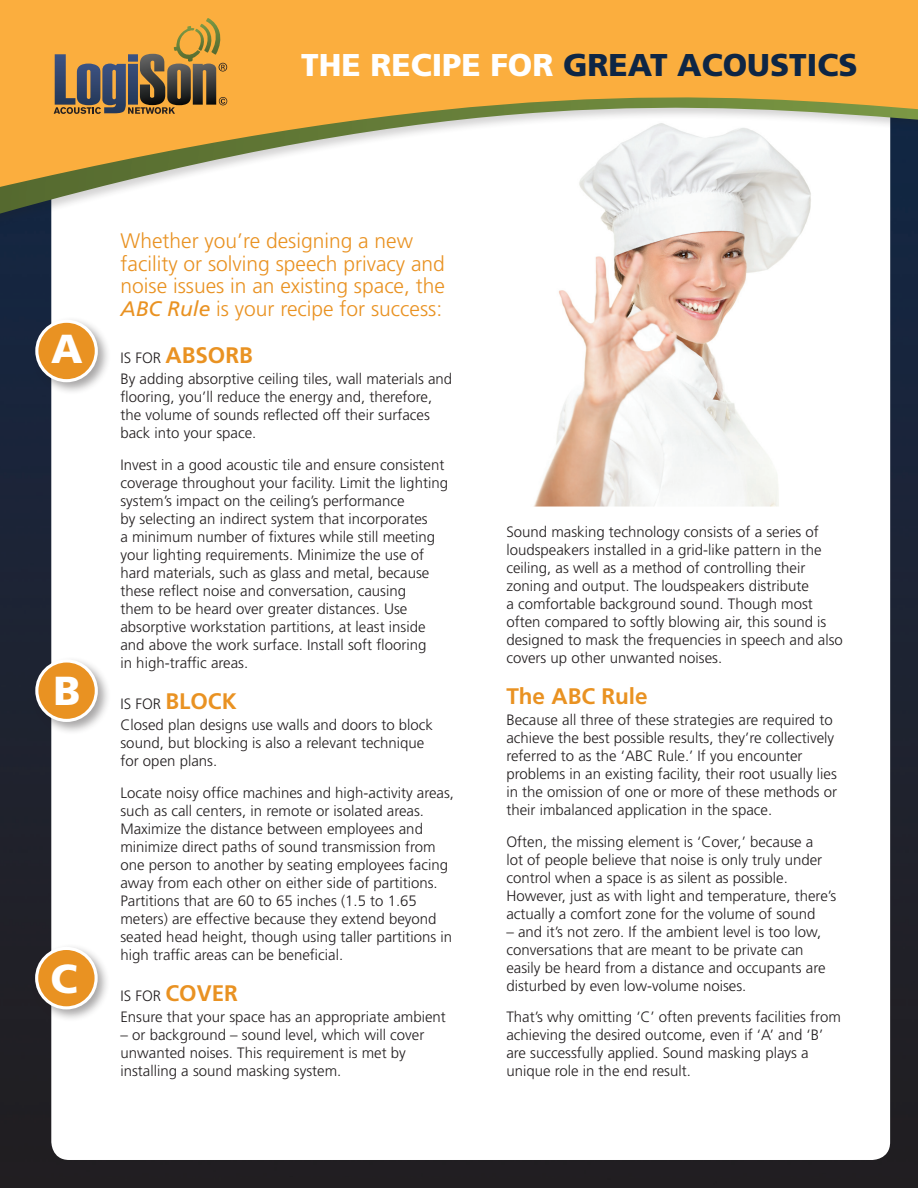
<style>
.page{position:relative;width:918px;height:1188px;background:#fff}
.page>*{position:absolute;margin:0;border:0;box-sizing:border-box;transform-origin:0 0}
.t1{font:900 40.5px "Frutiger LT Std";color:#fff}
.t2{font:900 31.5px "Frutiger LT Std";color:#0e2645}
.t3{font:700 22.5px "Frutiger LT Std";color:#e99222}
.t4{font:300 21px/22.5px "Frutiger LT Std";color:#e99222}
.t5{font:300 15px/18px "Frutiger LT Std";color:#231f20}
.s1{color:#fff}
.s2{font-weight:400;font-style:italic}
.s3{font-weight:300;font-size:15px;color:#231f20}
.s4{font-weight:700;font-size:22.5px;color:#e99222}
</style>
<div class="page">
<img style="left:0;top:230px;width:918px;height:958px">
<div style="left:51px;top:43px;width:839px;height:1117px;background:#fff;border-radius:18px"></div>
<div style="left:0;top:0;width:918px;height:230px;background:#231f20;opacity:.2"></div>
<svg style="left:0;top:190px;width:918px;height:24px"></svg>
<svg style="left:0;top:0;width:918px;height:190px;fill:#fbae3e"></svg>
<svg style="left:54px;top:18px;width:173px;height:96px;background:#af8444"></svg>
<div style="left:32px;top:316px;width:79px;height:79px;background:#231f20;opacity:.4"></div>
<div style="left:37px;top:321px;width:59px;height:60px;background:#e99222;border-radius:50%"></div>
<div style="left:35px;top:320px;width:63px;height:62px;border:3px solid #fff;border-radius:50%"></div>
<div style="left:32px;top:656px;width:79px;height:79px;background:#231f20;opacity:.4"></div>
<div style="left:37px;top:661px;width:59px;height:59px;background:#e99222;border-radius:50%"></div>
<div style="left:35px;top:659px;width:63px;height:63px;border:3px solid #fff;border-radius:50%"></div>
<div style="left:31px;top:943px;width:80px;height:79px;background:#231f20;opacity:.4"></div>
<div style="left:37px;top:948px;width:59px;height:60px;background:#e99222;border-radius:50%"></div>
<div style="left:35px;top:947px;width:63px;height:62px;border:3px solid #fff;border-radius:50%"></div>
<img style="left:528px;top:121px;width:289px;height:386px">
<h2 class="t2" style="left:301px;top:46px;width:558px"><span class="s1">THE RECIPE FOR</span> GREAT ACOUSTICS</h2>
<h1 class="t1" style="left:51px;top:324px;width:33px">A</h1>
<h1 class="t1" style="left:53px;top:667px;width:29px">B</h1>
<h1 class="t1" style="left:50px;top:954px;width:29px">C</h1>
<h3 class="t4" style="left:121px;top:230px;width:326px">Whether you’re designing a new facility or solving speech privacy and noise issues in an existing space, the <span class="s2">ABC Rule</span> is your recipe for success:</h3>
<h3 class="t3" style="left:120px;top:342px;width:134px"><span class="s3">IS FOR</span> ABSORB</h3>
<p class="t5" style="left:120px;top:370px;width:333px">By adding absorptive ceiling tiles, wall materials and flooring, you’ll reduce the energy and, therefore, the volume of sounds reflected off their surfaces back into your space.</p>
<p class="t5" style="left:120px;top:456px;width:329px">Invest in a good acoustic tile and ensure consistent coverage throughout your facility. Limit the lighting system’s impact on the ceiling’s performance<br>by selecting an indirect system that incorporates<br>a minimum number of fixtures while still meeting your lighting requirements. Minimize the use of hard materials, such as glass and metal, because these reflect noise and conversation, causing<br>them to be heard over greater distances. Use absorptive workstation partitions, at least inside and above the work surface. Install soft flooring<br>in high-traffic areas.</p>
<p class="t5" style="left:120px;top:693px;width:314px;line-height:21.3px">IS FOR <span class="s4">BLOCK<br></span>Closed plan designs use walls and doors to block</p>
<p class="t5" style="left:120px;top:734px;width:305px">sound, but blocking is also a relevant technique for open plans.</p>
<p class="t5" style="left:120px;top:784px;width:335px">Locate noisy office machines and high-activity areas, such as call centers, in remote or isolated areas.<br>Maximize the distance between employees and minimize direct paths of sound transmission from one person to another by seating employees facing away from each other on either side of partitions.<br>Partitions that are 60 to 65 inches (1.5 to 1.65 meters) are effective because they extend beyond seated head height, though using taller partitions in high traffic areas can be beneficial.</p>
<p class="t5" style="left:120px;top:985px;width:327px;line-height:21.3px">IS FOR <span class="s4">COVER<br></span>Ensure that your space has an appropriate ambient</p>
<p class="t5" style="left:120px;top:1026px;width:305px">– or background – sound level, which will cover unwanted noises. This requirement is met by installing a sound masking system.</p>
<p class="t5" style="left:506px;top:523px;width:338px">Sound masking technology consists of a series of loudspeakers installed in a grid-like pattern in the ceiling, as well as a method of controlling their zoning and output. The loudspeakers distribute<br>a comfortable background sound. Though most often compared to softly blowing air, this sound is designed to mask the frequencies in speech and also covers up other unwanted noises.</p>
<h3 class="t3" style="left:506px;top:683px;width:143px">The ABC Rule</h3>
<p class="t5" style="left:506px;top:711px;width:332px">Because all three of these strategies are required to achieve the best possible results, they’re collectively referred to as the ‘ABC Rule.’ If you encounter problems in an existing facility, their root usually lies in the omission of one or more of these methods or their imbalanced application in the space.</p>
<p class="t5" style="left:506px;top:833px;width:331px">Often, the missing element is ‘Cover,’ because a<br>lot of people believe that noise is only truly under control when a space is as silent as possible.<br>However, just as with light and temperature, there’s actually a comfort zone for the volume of sound</p>
<p class="t5" style="left:506px;top:923px;width:321px">– and it’s not zero. If the ambient level is too low, conversations that are meant to be private can easily be heard from a distance and occupants are disturbed by even low-volume noises.</p>
<p class="t5" style="left:506px;top:1008px;width:336px">That’s why omitting ‘C’ often prevents facilities from achieving the desired outcome, even if ‘A’ and ‘B’ are successfully applied. Sound masking plays a unique role in the end result.</p>
</div>
